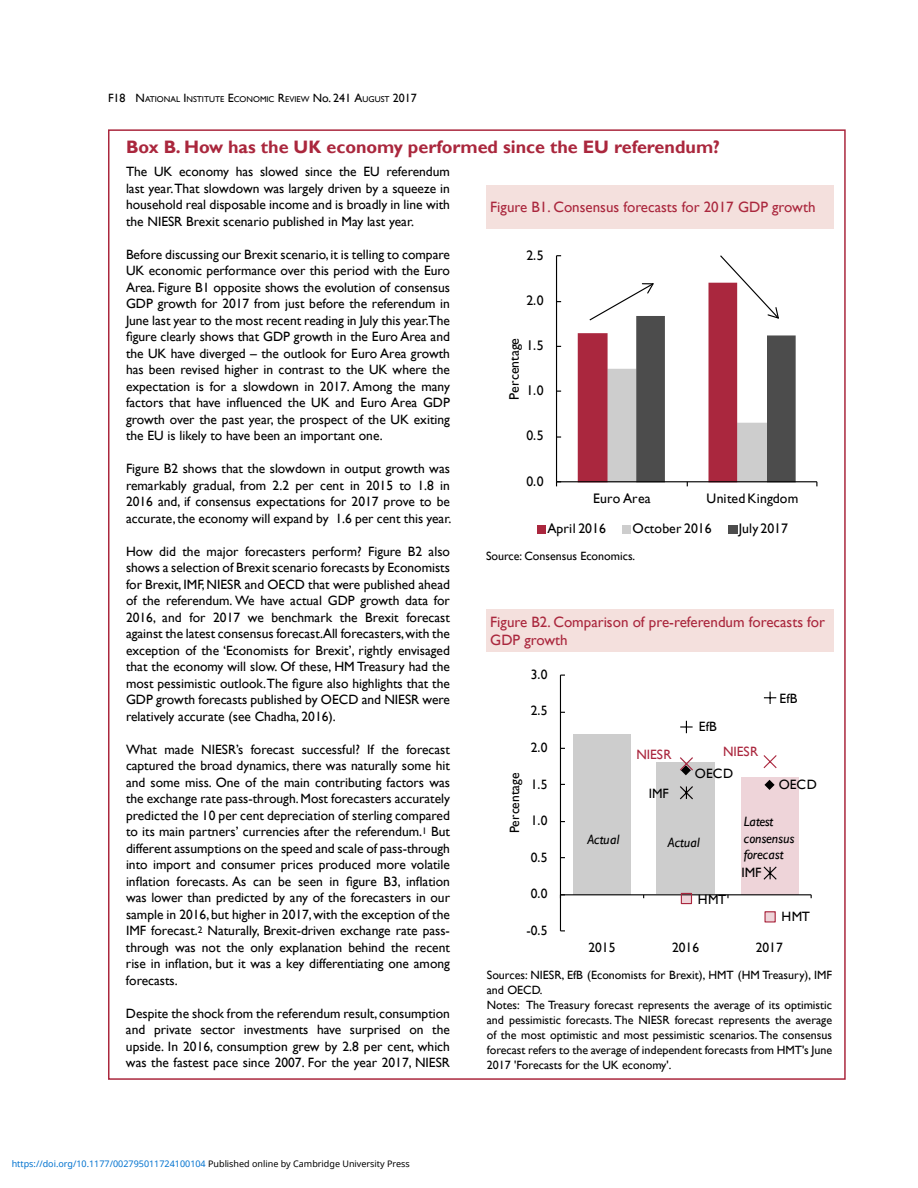
<style>
.page{position:relative;width:918px;height:1188px;background:#fff}
.page>*{position:absolute;margin:0;border:0;box-sizing:border-box;transform-origin:0 0}
.t1{font:700 18px "Gill Sans";color:#aa273d}
.t2{font:15px/18px "Gill Sans";color:#aa273d}
.t3{font:13.8px "Gill Sans";color:#000}
.t4{font:13.5px/16.5px "Gill Sans";color:#000;text-align:justify}
.t5{font:13.5px "Gill Sans";color:#000}
.t6{font:italic 13.5px/16.4px "Gill Sans";letter-spacing:-.01em;color:#000}
.t7{font:13.5px "Gill Sans";color:#aa273e}
.t8{font:12px/15px "Gill Sans";color:#000}
.t9{font:9px "Noto Sans";color:#0172cf}
.t10{font:8.4px "Gill Sans";color:#000}
.s1{font-size:12px}
.s2{font-style:inherit}
.s3{color:#000}
</style>
<div class="page">
<hr style="left:556px;top:256px;width:1px;height:226px;background:#000">
<hr style="left:557px;top:481px;width:260px;height:1px;background:#000">
<svg style="left:556px;top:481px;width:5px;height:5px"></svg>
<div style="left:538px;top:526px;width:8px;height:8px;background:#aa273e"></div>
<div style="left:622px;top:526px;width:9px;height:8px;background:#cdcdcd"></div>
<div style="left:728px;top:526px;width:9px;height:8px;background:#4c4c4c"></div>
<svg style="left:578px;top:255px;width:218px;height:231px"></svg>
<div style="left:486px;top:185px;width:348px;height:44px;background:#f4e0dd"></div>
<div style="left:486px;top:609px;width:348px;height:43px;background:#f4e0dd"></div>
<div style="left:657px;top:762px;width:58px;height:132px;background:#cdcdcd"></div>
<div style="left:741px;top:777px;width:57px;height:117px;background:#eed4d9"></div>
<div style="left:573px;top:734px;width:58px;height:160px;background:#cdcdcd"></div>
<hr style="left:560px;top:675px;width:1px;height:256px;background:#000">
<hr style="left:560px;top:894px;width:251px;height:1px;background:#000">
<svg style="left:764px;top:780px;width:11px;height:10px"></svg>
<div style="left:681px;top:893px;width:10px;height:11px;background:#aa273e;opacity:.2"></div>
<div style="left:681px;top:893px;width:11px;height:11px;border:1px solid #aa273e"></div>
<div style="left:765px;top:912px;width:10px;height:10px;background:#eed4d9"></div>
<div style="left:764px;top:911px;width:12px;height:12px;border:1px solid #aa273e"></div>
<svg style="left:680px;top:757px;width:13px;height:18px"></svg>
<svg style="left:763px;top:755px;width:14px;height:14px"></svg>
<svg style="left:680px;top:721px;width:13px;height:12px"></svg>
<svg style="left:764px;top:692px;width:12px;height:12px"></svg>
<svg style="left:680px;top:786px;width:13px;height:14px"></svg>
<svg style="left:763px;top:866px;width:14px;height:14px"></svg>
<p class="t10" style="left:108px;top:94px;width:310px"><span class="s1">F18</span> <span class="s1">N</span>ATIONAL <span class="s1">I</span> NSTITUTE <span class="s1">E</span>CONOMIC <span class="s1">R</span>EVIEW <span class="s1">No. 241</span> <span class="s1">A</span><span class="s2">UGUST</span> <span class="s1">2017</span></p>
<h1 class="t1" style="left:126px;top:136px;width:596px">Box B. How has the UK economy performed since the EU referendum?</h1>
<p class="t4" style="left:126px;top:164px;width:326px">The UK economy has slowed since the EU referendum last year. That slowdown was largely driven by a squeeze in household real disposable income and is broadly in line with the NIESR Brexit scenario published in May last year.</p>
<p class="t4" style="left:126px;top:246px;width:326px">Before discussing our Brexit scenario, it is telling to compare UK economic performance over this period with the Euro Area. Figure B1 opposite shows the evolution of consensus GDP growth for 2017 from just before the referendum in June last year to the most recent reading in July this year.The figure clearly shows that GDP growth in the Euro Area and the UK have diverged – the outlook for Euro Area growth has been revised higher in contrast to the UK where the expectation is for a slowdown in 2017. Among the many factors that have influenced the UK and Euro Area GDP growth over the past year, the prospect of the UK exiting the EU is likely to have been an important one.</p>
<p class="t4" style="left:126px;top:461px;width:327px">Figure B2 shows that the slowdown in output growth was remarkably gradual, from 2.2 per cent in 2015 to 1.8 in 2016 and, if consensus expectations for 2017 prove to be accurate, the economy will expand by 1.6 per cent this year.</p>
<p class="t4" style="left:126px;top:543px;width:326px">How did the major forecasters perform? Figure B2 also shows a selection of Brexit scenario forecasts by Economists for Brexit, IMF, NIESR and OECD that were published ahead of the referendum. We have actual GDP growth data for 2016, and for 2017 we benchmark the Brexit forecast against the latest consensus forecast.All forecasters, with the exception of the ‘Economists for Brexit’, rightly envisaged that the economy will slow. Of these, HM Treasury had the most pessimistic outlook. The figure also highlights that the GDP growth forecasts published by OECD and NIESR were relatively accurate (see Chadha, 2016).</p>
<p class="t4" style="left:126px;top:741px;width:326px">What made NIESR’s forecast successful? If the forecast captured the broad dynamics, there was naturally some hit and some miss. One of the main contributing factors was the exchange rate pass-through. Most forecasters accurately predicted the 10 per cent depreciation of sterling compared to its main partners’ currencies after the referendum.<sup>1</sup> But different assumptions on the speed and scale of pass-through into import and consumer prices produced more volatile inflation forecasts. As can be seen in figure B3, inflation was lower than predicted by any of the forecasters in our sample in 2016, but higher in 2017, with the exception of the IMF forecast.<sup>2</sup> Naturally, Brexit-driven exchange rate pass&shy;through was not the only explanation behind the recent rise in inflation, but it was a key differentiating one among forecasts.</p>
<p class="t4" style="left:126px;top:1005px;width:326px">Despite the shock from the referendum result, consumption and private sector investments have surprised on the upside. In 2016, consumption grew by 2.8 per cent, which was the fastest pace since 2007. For the year 2017, NIESR</p>
<p class="t2" style="left:490px;top:199px;width:327px">Figure B1. Consensus forecasts for 2017 GDP growth</p>
<p class="t3" style="left:526px;top:247px;width:19px">2.5</p>
<p class="t3" style="left:526px;top:292px;width:19px">2.0</p>
<p class="t3" style="left:506px;top:400px;width:63px;rotate:-90deg">Percentage</p>
<p class="t3" style="left:526px;top:337px;width:19px">1.5</p>
<p class="t3" style="left:526px;top:382px;width:19px">1.0</p>
<p class="t3" style="left:526px;top:428px;width:19px">0.5</p>
<p class="t3" style="left:526px;top:473px;width:19px">0.0</p>
<p class="t3" style="left:593px;top:490px;width:59px">Euro Area</p>
<p class="t3" style="left:706px;top:490px;width:94px">United Kingdom</p>
<p class="t3" style="left:547px;top:521px;width:60px">April 2016</p>
<p class="t3" style="left:633px;top:521px;width:81px">October 2016</p>
<p class="t3" style="left:739px;top:521px;width:51px">July 2017</p>
<p class="t8" style="left:486px;top:548px;width:151px">Source: Consensus Economics.</p>
<p class="t2" style="left:490px;top:613px;width:336px">Figure B2. Comparison of pre-referendum forecasts for<br>GDP growth</p>
<p class="t5" style="left:531px;top:666px;width:18px">3.0</p>
<p class="t5" style="left:780px;top:691px;width:19px">EfB</p>
<p class="t5" style="left:531px;top:703px;width:18px">2.5</p>
<p class="t5" style="left:699px;top:718px;width:19px">EfB</p>
<p class="t5" style="left:531px;top:740px;width:18px">2.0</p>
<p class="t7" style="left:637px;top:746px;width:37px">NIESR</p>
<p class="t7" style="left:723px;top:744px;width:37px">NIESR</p>
<p class="t5" style="left:695px;top:765px;width:40px">OECD</p>
<p class="t5" style="left:507px;top:833px;width:62px;rotate:-90deg">Percentage</p>
<p class="t5" style="left:531px;top:776px;width:18px">1.5</p>
<p class="t5" style="left:779px;top:777px;width:40px">OECD</p>
<p class="t5" style="left:649px;top:785px;width:21px">IMF</p>
<p class="t5" style="left:531px;top:813px;width:18px">1.0</p>
<p class="t6" style="left:744px;top:814px;width:52px">Latest consensus forecast</p>
<p class="t6" style="left:588px;top:832px;width:33px">Actual</p>
<p class="t6" style="left:668px;top:834px;width:33px">Actual</p>
<p class="t5" style="left:531px;top:849px;width:18px">0.5</p>
<p class="t5" style="left:742px;top:864px;width:21px">IMF</p>
<p class="t5" style="left:531px;top:886px;width:18px">0.0</p>
<p class="t5" style="left:698px;top:891px;width:30px">HMT</p>
<p class="t5" style="left:782px;top:908px;width:30px">HMT</p>
<p class="t5" style="left:526px;top:922px;width:23px">-0.5</p>
<p class="t5" style="left:588px;top:939px;width:28px">2015</p>
<p class="t5" style="left:672px;top:939px;width:28px">2016</p>
<p class="t5" style="left:756px;top:939px;width:28px">2017</p>
<p class="t8" style="left:487px;top:968px;width:347px">Sources: NIESR, EfB (Economists for Brexit), HMT (HM Treasury), IMF and OECD.<br>Notes: The Treasury forecast represents the average of its optimistic and pessimistic forecasts. The NIESR forecast represents the average of the most optimistic and most pessimistic scenarios. The consensus forecast refers to the average of independent forecasts from HMT's June 2017 'Forecasts for the UK economy'.</p>
<p class="t9" style="left:12px;top:1157px;width:400px">https://doi.org/10.1177/002795011724100104 <span class="s3">Published online by Cambridge University Press</span></p>
</div>
